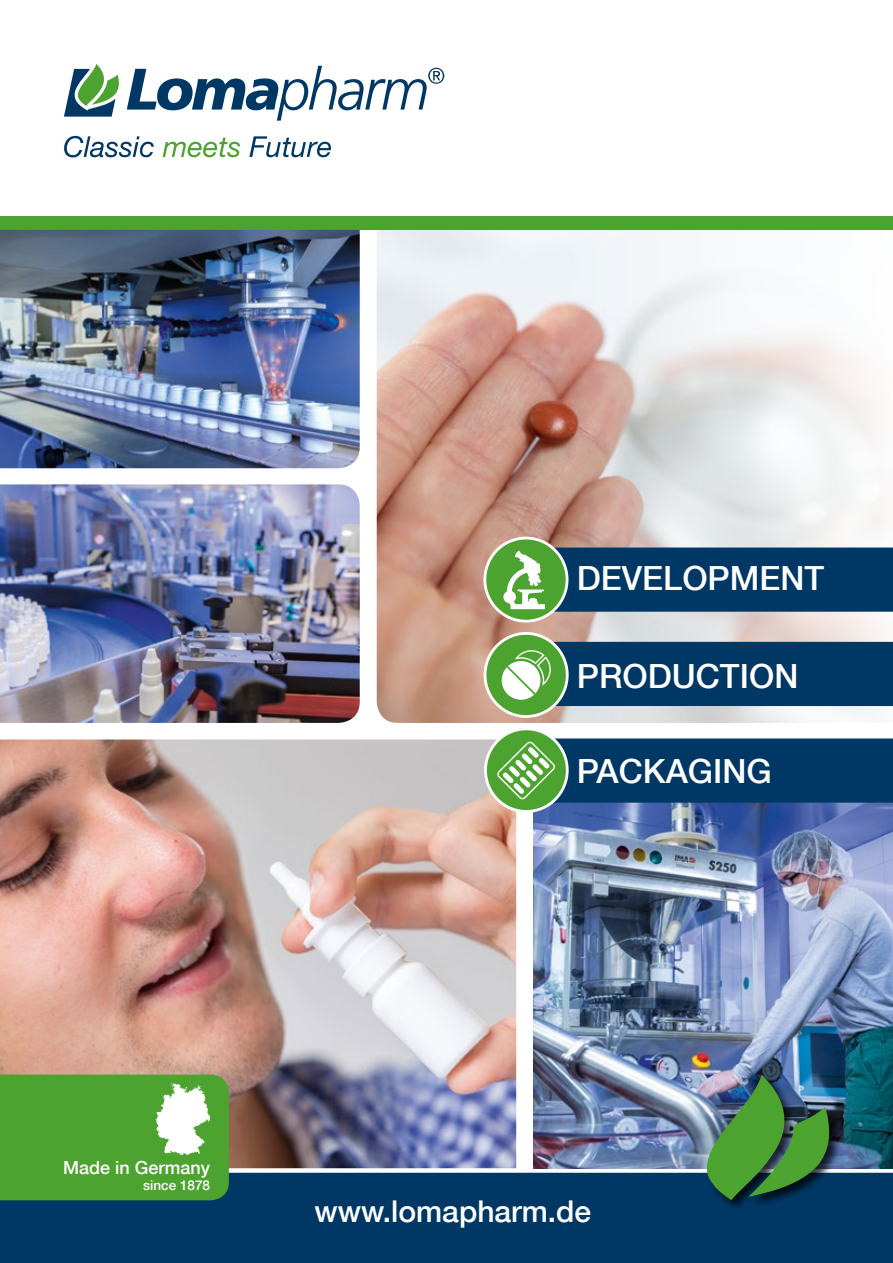
<style>
.page{position:relative;width:893px;height:1263px;background:#fff}
.page>*{position:absolute;margin:0;border:0;box-sizing:border-box;transform-origin:0 0}
.t1{font:500 33.3px "Helvetica Neue";color:#fff}
.t2{font:500 30px "Helvetica Neue";color:#fff}
.t3{font:500 18px "Helvetica Neue";color:#fff}
.t4{font:500 13.5px "Helvetica Neue";color:#fff}
</style>
<div class="page">
<img style="left:377px;top:230px;width:516px;height:493px">
<svg style="left:64px;top:64px;width:55px;height:53px"></svg>
<svg style="left:127px;top:66px;width:317px;height:55px"></svg>
<svg style="left:64px;top:136px;width:90px;height:21px"></svg>
<svg style="left:163px;top:138px;width:77px;height:19px"></svg>
<svg style="left:249px;top:136px;width:82px;height:21px"></svg>
<div style="left:0;top:216px;width:893px;height:14px;background:#4da32f"></div>
<div style="left:0;top:1170px;width:893px;height:93px;background:#003865"></div>
<div style="left:0;top:1168px;width:893px;height:5px;background:#fff"></div>
<img style="left:0;top:484px;width:360px;height:239px">
<img style="left:0;top:739px;width:516px;height:429px">
<img style="left:0;top:230px;width:360px;height:238px">
<img style="left:533px;top:803px;width:360px;height:365px">
<div style="left:706px;top:1074px;width:136px;height:138px;background:#000;opacity:.75"></div>
<img style="left:706px;top:1074px;width:124px;height:126px">
<div style="left:485px;top:538px;width:82px;height:83px;background:#4da32f;border-radius:50%"></div>
<div style="left:483px;top:537px;width:85px;height:85px;border:3px solid #fff;border-radius:50%"></div>
<svg style="left:503px;top:547px;width:390px;height:65px;background:#164f66"></svg>
<svg style="left:485px;top:633px;width:82px;height:83px"></svg>
<div style="left:484px;top:632px;width:85px;height:86px;border:3px solid #fff;border-radius:50%"></div>
<svg style="left:485px;top:729px;width:82px;height:82px"></svg>
<div style="left:484px;top:727px;width:85px;height:86px;border:3px solid #fff;border-radius:50%"></div>
<svg style="left:497px;top:738px;width:396px;height:65px;background:#164f65"></svg>
<svg style="left:500px;top:642px;width:393px;height:64px;background:#174f68"></svg>
<svg style="left:0;top:1074px;width:229px;height:126px;background:#5daa42"></svg>
<p class="t1" style="left:577px;top:559px;width:249px">DEVELOPMENT</p>
<p class="t1" style="left:577px;top:656px;width:223px">PRODUCTION</p>
<p class="t1" style="left:577px;top:751px;width:196px">PACKAGING</p>
<p class="t3" style="left:63px;top:1156px;width:149px">Made in Germany</p>
<p class="t4" style="left:143px;top:1177px;width:68px">since 1878</p>
<p class="t2" style="left:314px;top:1193px;width:278px">www.lomapharm.de</p>
</div>
